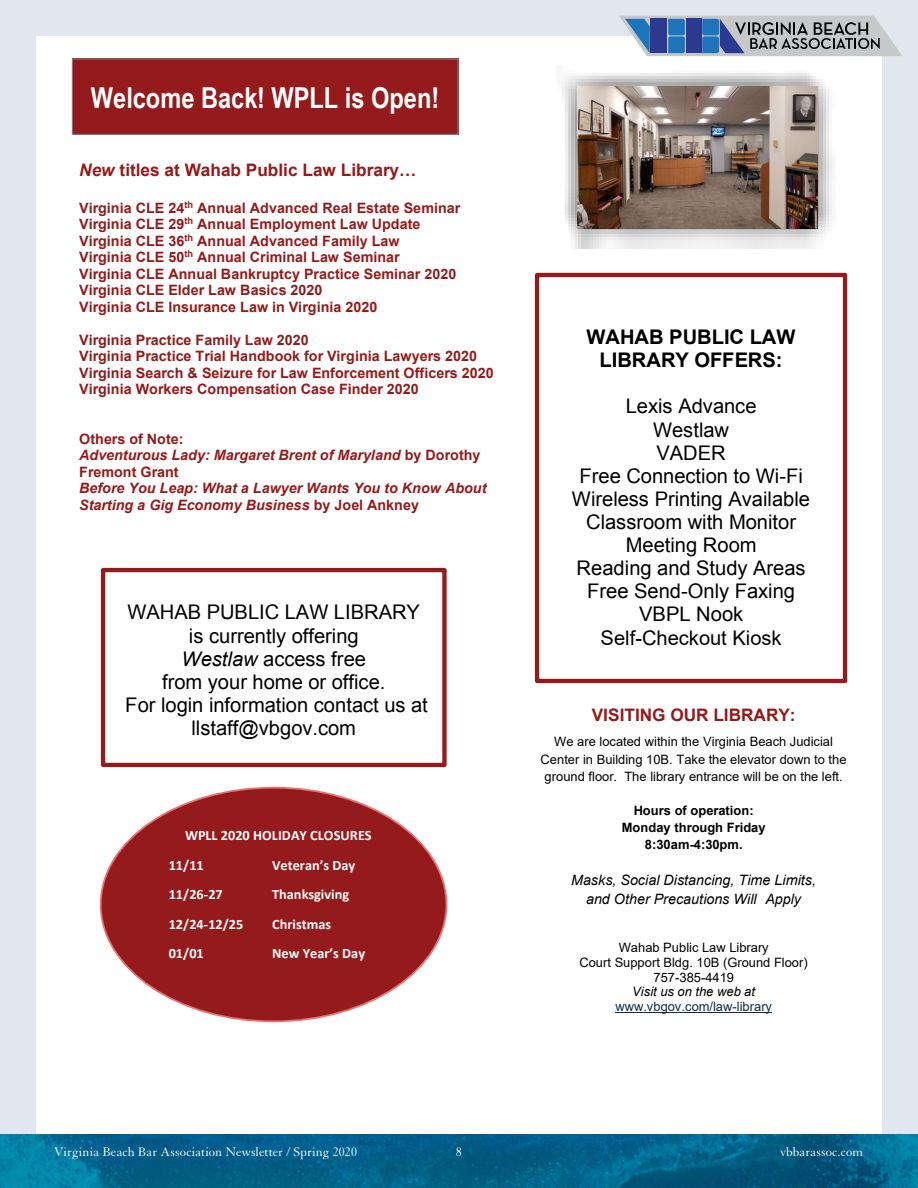
<style>
.page{position:relative;width:918px;height:1188px;background:#fff}
.page>*{position:absolute;margin:0;border:0;box-sizing:border-box;transform-origin:0 0}
.t1{font:700 28.8px "Arial Narrow";color:#fff}
.t2{font:20.1px/23.1px "Arial";color:#000;text-align:center}
.t3{font:700 20.1px/23.1px "Arial";letter-spacing:-.005em;color:#000;text-align:center}
.t4{font:700 17.25px "Arial";color:#941a1a}
.t5{font:700 14.25px/16.5px "Arial";color:#941a1a}
.t6{font:italic 700 14.25px/16.5px "Arial";color:#941a1a}
.t7{font:700 14.25px/29.5px "Calibri";color:#fff}
.t8{font:italic 14.25px/19.6px "Arial";color:#000;text-align:center}
.t9{font:13.5px "Granjon";letter-spacing:.01em;color:#fff}
.t10{font:12.9px/17.1px "Arial";letter-spacing:.005em;color:#000;text-align:center}
.t11{font:700 12.9px/17.1px "Arial";color:#000;text-align:center}
.t12{font:12.9px "Arial";letter-spacing:.005em;color:#0d2e46}
.t13{font:italic 12.9px "Arial";letter-spacing:.005em;color:#000}
.s1{font-style:italic}
.s2{font-style:normal}
</style>
<div class="page">
<div style="left:0;top:0;width:918px;height:1178px;background:#e2e6ee"></div>
<div style="left:36px;top:36px;width:846px;height:1122px;background:#fff"></div>
<img style="left:0;top:1135px;width:918px;height:53px">
<svg style="left:619px;top:16px;width:283px;height:40px;background:#8a98af"></svg>
<div style="left:72px;top:58px;width:386px;height:77px;background:#951a1b"></div>
<hr style="left:615px;top:1013px;width:157px;height:1px;background:#0d2e46">
<div style="left:101px;top:788px;width:345px;height:233px;background:#951a1b;border-radius:50%"></div>
<div style="left:535px;top:273px;width:312px;height:410px;border:4px solid #951a1b"></div>
<img style="left:562px;top:73px;width:270px;height:176px">
<img style="left:578px;top:87px;width:240px;height:142px">
<div style="left:101px;top:568px;width:346px;height:199px;border:4px solid #951a1b"></div>
<h1 class="t1" style="left:91px;top:76px;width:350px">Welcome Back! WPLL is Open!</h1>
<p class="t4" style="left:79px;top:158px;width:339px"><span class="s1">New</span> titles at Wahab Public Law Library…</p>
<p class="t5" style="left:79px;top:199px;width:383px">Virginia CLE 24<sup>th</sup> Annual Advanced Real Estate Seminar Virginia CLE 29<sup>th</sup> Annual Employment Law Update Virginia CLE 36<sup>th</sup> Annual Advanced Family Law<br>Virginia CLE 50<sup>th</sup> Annual Criminal Law Seminar<br>Virginia CLE Annual Bankruptcy Practice Seminar 2020<br>Virginia CLE Elder Law Basics 2020<br>Virginia CLE Insurance Law in Virginia 2020</p>
<p class="t5" style="left:79px;top:332px;width:416px">Virginia Practice Family Law 2020<br>Virginia Practice Trial Handbook for Virginia Lawyers 2020<br>Virginia Search &amp; Seizure for Law Enforcement Officers 2020<br>Virginia Workers Compensation Case Finder 2020</p>
<p class="t6" style="left:79px;top:431px;width:403px"><span class="s2">Others of Note:<br></span>Adventurous Lady: Margaret Brent of Maryland <span class="s2">by Dorothy<br>Fremont Grant</span></p>
<p class="t6" style="left:79px;top:481px;width:409px">Before You Leap: What a Lawyer Wants You to Know About<br>Starting a Gig Economy Business <span class="s2">by Joel Ankney</span></p>
<h2 class="t2" style="left:125px;top:601px;width:304px">WAHAB PUBLIC LAW LIBRARY is currently offering<br><span class="s1">Westlaw</span> access free<br>from your home or office.<br>For login information contact us at llstaff@vbgov.com</h2>
<p class="t7" style="left:169px;top:821px;width:204px;text-indent:16px">WPLL 2020 HOLIDAY CLOSURES<br>11/11</p>
<p class="t7" style="left:272px;top:850px;width:85px">Veteran’s Day</p>
<p class="t7" style="left:169px;top:880px;width:56px">11/26-27</p>
<p class="t7" style="left:272px;top:880px;width:79px">Thanksgiving</p>
<p class="t7" style="left:169px;top:909px;width:76px">12/24-12/25</p>
<p class="t7" style="left:272px;top:909px;width:61px">Christmas</p>
<p class="t7" style="left:169px;top:938px;width:37px">01/01</p>
<p class="t7" style="left:272px;top:938px;width:95px">New Year’s Day</p>
<h2 class="t3" style="left:587px;top:326px;width:210px">WAHAB PUBLIC LAW<br>LIBRARY OFFERS:</h2>
<h2 class="t2" style="left:572px;top:395px;width:240px">Lexis Advance<br>Westlaw<br>VADER<br>Free Connection to Wi-Fi<br>Wireless Printing Available<br>Classroom with Monitor<br>Meeting Room<br>Reading and Study Areas<br>Free Send-Only Faxing<br>VBPL Nook<br>Self-Checkout Kiosk</h2>
<p class="t4" style="left:592px;top:703px;width:205px">VISITING OUR LIBRARY:</p>
<p class="t10" style="left:541px;top:733px;width:307px">We are located within the Virginia Beach Judicial<br>Center in Building 10B. Take the elevator down to the ground floor. The library entrance will be on the left.</p>
<p class="t11" style="left:622px;top:802px;width:145px">Hours of operation:<br>Monday through Friday<br>8:30am-4:30pm.</p>
<p class="t8" style="left:571px;top:870px;width:246px">Masks, Social Distancing, Time Limits, and Other Precautions Will Apply</p>
<p class="t10" style="left:579px;top:940px;width:230px;line-height:14.9px">Wahab Public Law Library<br>Court Support Bldg. 10B (Ground Floor)<br>757-385-4419</p>
<p class="t13" style="left:632px;top:983px;width:124px">Visit us on the web at</p>
<p class="t12" style="left:615px;top:998px;width:158px">www.vbgov.com/law-library</p>
<p class="t9" style="left:54px;top:1144px;width:305px">Virginia Beach Bar Association Newsletter / Spring 2020</p>
<p class="t9" style="left:456px;top:1144px;width:7px">8</p>
<p class="t9" style="left:780px;top:1144px;width:85px">vbbarassoc.com</p>
</div>
